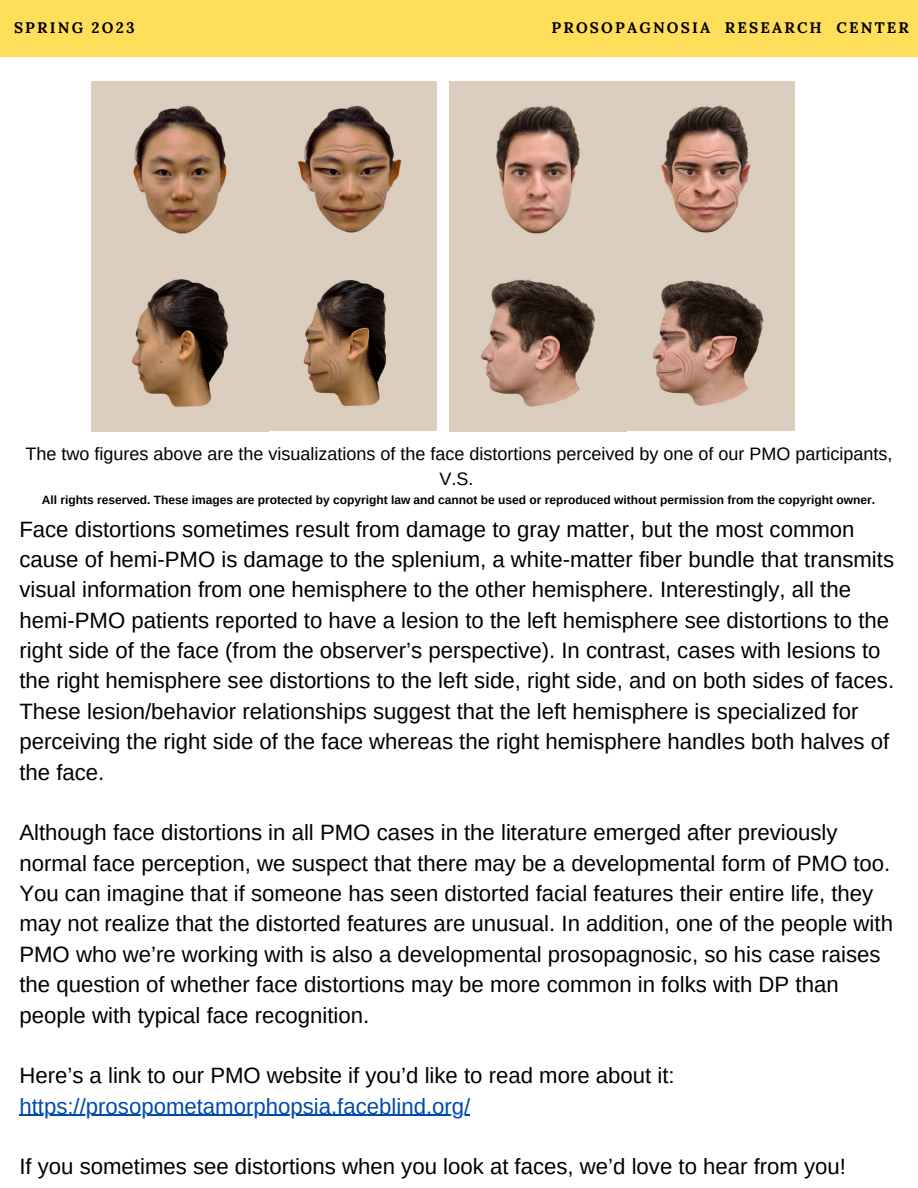
<style>
.page{position:relative;width:918px;height:1188px;background:#fff}
.page>*{position:absolute;margin:0;border:0;box-sizing:border-box;transform-origin:0 0}
.t1{font:22.2px/30.3px "Arimo";color:#000}
.t2{font:18px/25px "Arimo";color:#000;text-align:center}
.t3{font:700 15.3px "Lora";letter-spacing:.14em;color:#000}
.t4{font:700 12px "Arimo";color:#000}
.s1{color:#004aad}
</style>
<div class="page">
<div style="left:0;top:0;width:918px;height:56px;background:#ffde59"></div>
<hr style="left:19px;top:1115px;width:451px;height:1px;background:#004aad">
<img style="left:268px;top:81px;width:169px;height:174px">
<img style="left:92px;top:258px;width:169px;height:173px">
<img style="left:261px;top:255px;width:176px;height:176px">
<img style="left:92px;top:81px;width:176px;height:177px">
<img style="left:626px;top:81px;width:169px;height:174px">
<img style="left:450px;top:258px;width:169px;height:173px">
<img style="left:619px;top:255px;width:176px;height:176px">
<img style="left:450px;top:81px;width:176px;height:177px">
<p class="t3" style="left:14px;top:18px;width:122px">SPRING 2O23</p>
<p class="t3" style="left:552px;top:18px;width:359px">PROSOPAGNOSIA RESEARCH CENTER</p>
<p class="t2" style="left:26px;top:442px;width:868px">The two figures above are the visualizations of the face distortions perceived by one of our PMO participants,<br>V.S.</p>
<p class="t4" style="left:42px;top:493px;width:835px">All rights reserved. These images are protected by copyright law and cannot be used or reproduced without permission from the copyright owner.</p>
<p class="t1" style="left:19px;top:514px;width:876px">Face distortions sometimes result from damage to gray matter, but the most common cause of hemi-PMO is damage to the splenium, a white-matter fiber bundle that transmits visual information from one hemisphere to the other hemisphere. Interestingly, all the hemi-PMO patients reported to have a lesion to the left hemisphere see distortions to the right side of the face (from the observer’s perspective). In contrast, cases with lesions to the right hemisphere see distortions to the left side, right side, and on both sides of faces.<br>These lesion/behavior relationships suggest that the left hemisphere is specialized for perceiving the right side of the face whereas the right hemisphere handles both halves of the face.</p>
<p class="t1" style="left:19px;top:817px;width:875px">Although face distortions in all PMO cases in the literature emerged after previously normal face perception, we suspect that there may be a developmental form of PMO too.<br>You can imagine that if someone has seen distorted facial features their entire life, they may not realize that the distorted features are unusual. In addition, one of the people with PMO who we’re working with is also a developmental prosopagnosic, so his case raises the question of whether face distortions may be more common in folks with DP than people with typical face recognition.</p>
<p class="t1" style="left:19px;top:1060px;width:657px">Here’s a link to our PMO website if you’d like to read more about it: <span class="s1">https://prosopometamorphopsia.faceblind.org/</span></p>
<p class="t1" style="left:19px;top:1152px;width:828px">If you sometimes see distortions when you look at faces, we’d love to hear from you!</p>
</div>
